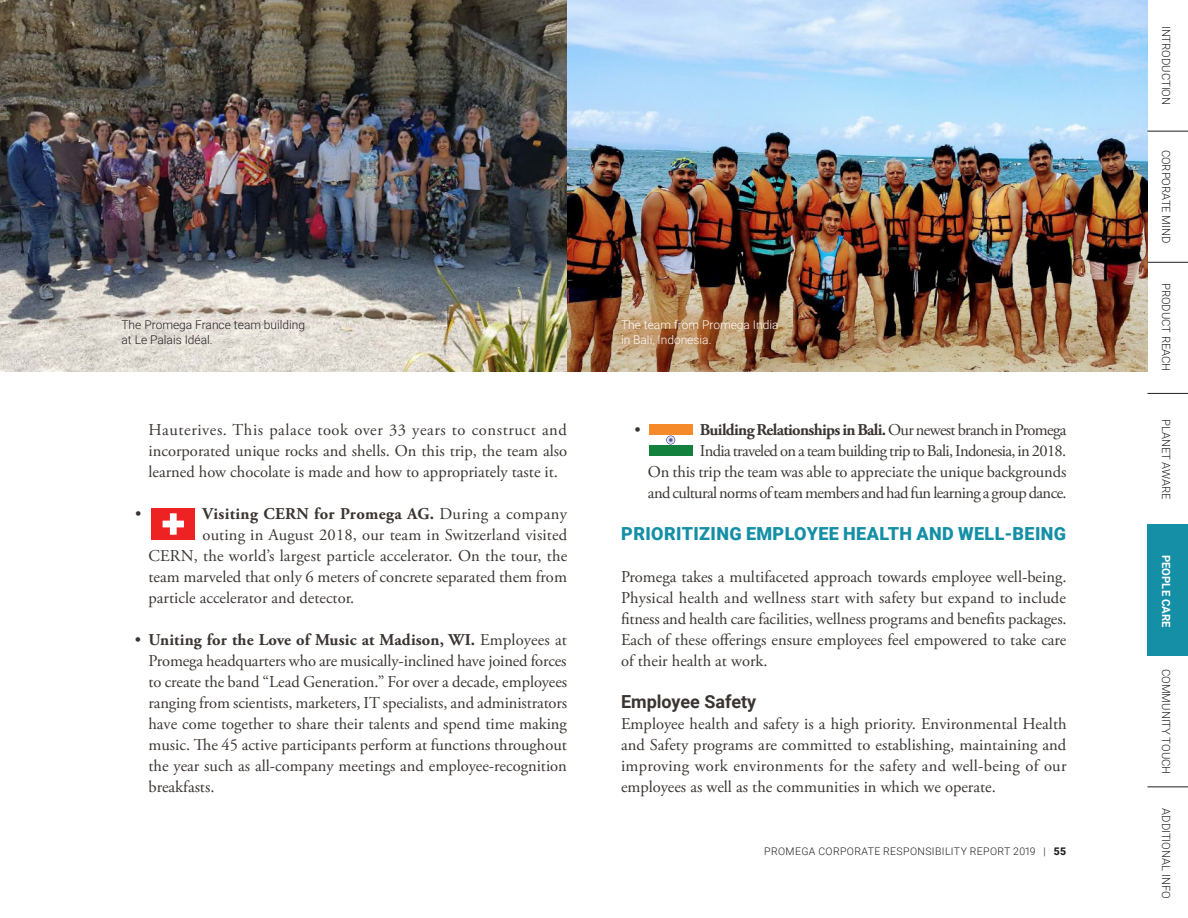
<style>
.page{position:relative;width:1188px;height:918px;background:#fff}
.page>*{position:absolute;margin:0;border:0;box-sizing:border-box;transform-origin:0 0}
.Section_Heading{font:900 18px "Roboto";letter-spacing:.02em;color:#148fa6}
.Subsection_Heading{font:700 18px "Roboto";color:#3b3532}
.Body{font:16.5px/21px "Adobe Garamond Pro";color:#3b3532;text-align:justify}
.Body-2{font:16.5px/21px "Adobe Garamond Pro";letter-spacing:-.035em;color:#3b3532;text-align:right}
.Body-3{font:700 16.5px "Adobe Garamond Pro";letter-spacing:.02em;color:#3b3532}
.Figure_legend{font:300 12px/15px "Roboto";color:#231f20}
.Figure_legend-2{font:300 12px/15px "Roboto";color:#fff}
.t1{font:300 11.25px "Roboto";color:#231f20}
.t2{font:700 11.25px "Roboto";color:#fff}
.t3{font:300 10.5px "Roboto";letter-spacing:.035em;color:#231f20}
.s1{font-weight:400}
.s2{font-weight:700}
.s3{font-weight:900}
</style>
<div class="page">
<img style="left:0;top:0;width:1148px;height:372px">
<div style="left:1148px;top:525px;width:40px;height:131px;background:#148fa6"></div>
<hr style="left:1148px;top:131px;width:40px;height:1px;background:#231f20">
<hr style="left:1148px;top:262px;width:40px;height:1px;background:#231f20">
<hr style="left:1148px;top:393px;width:40px;height:1px;background:#231f20">
<hr style="left:1148px;top:787px;width:40px;height:1px;background:#231f20">
<div style="left:152px;top:508px;width:43px;height:32px;background:#ee2123"></div>
<svg style="left:163px;top:513px;width:21px;height:22px"></svg>
<div style="left:649px;top:424px;width:43px;height:11px;background:#f58a2a"></div>
<div style="left:649px;top:445px;width:43px;height:11px;background:#14803e"></div>
<svg style="left:666px;top:436px;width:9px;height:8px"></svg>
<div style="left:66px;top:264px;width:293px;height:137px;background:#fff;opacity:.18"></div>
<div style="left:597px;top:295px;width:206px;height:75px;background:#b5651f;opacity:.48"></div>
<p class="Figure_legend" style="left:122px;top:317px;width:185px">The Promega France team building at Le Palais Idéal.</p>
<p class="Figure_legend-2" style="left:621px;top:317px;width:159px">The team from Promega India in Bali, Indonesia.</p>
<p class="Body" style="left:148px;top:420px;width:420px">Hauterives. This palace took over 33 years to construct and incorporated unique rocks and shells. On this trip, the team also learned how chocolate is made and how to appropriately taste it.</p>
<p class="Body" style="left:135px;top:504px;width:8px">•</p>
<p class="Body-3" style="left:203px;top:504px;width:366px">Visiting CERN for Promega AG. <span class="s1">During a company</span></p>
<p class="Body" style="left:203px;top:525px;width:366px">outing in August 2018, our team in Switzerland visited</p>
<p class="Body" style="left:148px;top:546px;width:420px">CERN, the world’s largest particle accelerator. On the tour, the</p>
<p class="Body" style="left:148px;top:567px;width:420px">team marveled that only 6 meters of concrete separated them from</p>
<p class="Body" style="left:148px;top:588px;width:207px">particle accelerator and detector.</p>
<p class="Body" style="left:148px;top:630px;width:420px;text-indent:-14px">• <span class="s2">Uniting for the Love of Music at Madison, WI.</span> Employees at Promega headquarters who are musically-inclined have joined forces to create the band “Lead Generation.” For over a decade, employees ranging from scientists, marketers, IT specialists, and administrators have come together to share their talents and spend time making music. The 45 active participants perform at functions throughout the year such as all-company meetings and employee-recognition breakfasts.</p>
<p class="Body" style="left:634px;top:420px;width:8px">•</p>
<p class="Body-2" style="left:648px;top:420px;width:420px"><span class="s2">Building Relationships in Bali.</span> Our newest branch in Promega<br>India traveled on a team building trip to Bali, Indonesia, in 2018.<br>On this trip the team was able to appreciate the unique backgrounds and cultural norms of team members and had fun learning a group dance.</p>
<p class="Section_Heading" style="left:621px;top:521px;width:446px">PRIORITIZING EMPLOYEE HEALTH AND WELL-BEING</p>
<p class="Body" style="left:621px;top:567px;width:447px">Promega takes a multifaceted approach towards employee well-being.<br>Physical health and wellness start with safety but expand to include fitness and health care facilities, wellness programs and benefits packages.<br>Each of these offerings ensure employees feel empowered to take care of their health at work.</p>
<p class="Subsection_Heading" style="left:621px;top:689px;width:137px">Employee Safety</p>
<p class="Body" style="left:621px;top:714px;width:447px">Employee health and safety is a high priority. Environmental Health and Safety programs are committed to establishing, maintaining and improving work environments for the safety and well-being of our employees as well as the communities in which we operate.</p>
<p class="t3" style="left:764px;top:844px;width:304px">PROMEGA CORPORATE RESPONSIBILITY REPORT 2019 | <span class="s3">55</span></p>
<p class="t1" style="left:1174px;top:26px;width:81px;rotate:90deg">INTRODUCTION</p>
<p class="t1" style="left:1174px;top:150px;width:95px;rotate:90deg">CORPORATE MIND</p>
<p class="t1" style="left:1174px;top:283px;width:90px;rotate:90deg">PRODUCT REACH</p>
<p class="t1" style="left:1174px;top:419px;width:82px;rotate:90deg">PLANET AWARE</p>
<p class="t2" style="left:1174px;top:555px;width:74px;rotate:90deg">PEOPLE CARE</p>
<p class="t1" style="left:1174px;top:669px;width:107px;rotate:90deg">COMMUNITY TOUCH</p>
<p class="t1" style="left:1174px;top:808px;width:92px;rotate:90deg">ADDITIONAL INFO</p>
</div>
